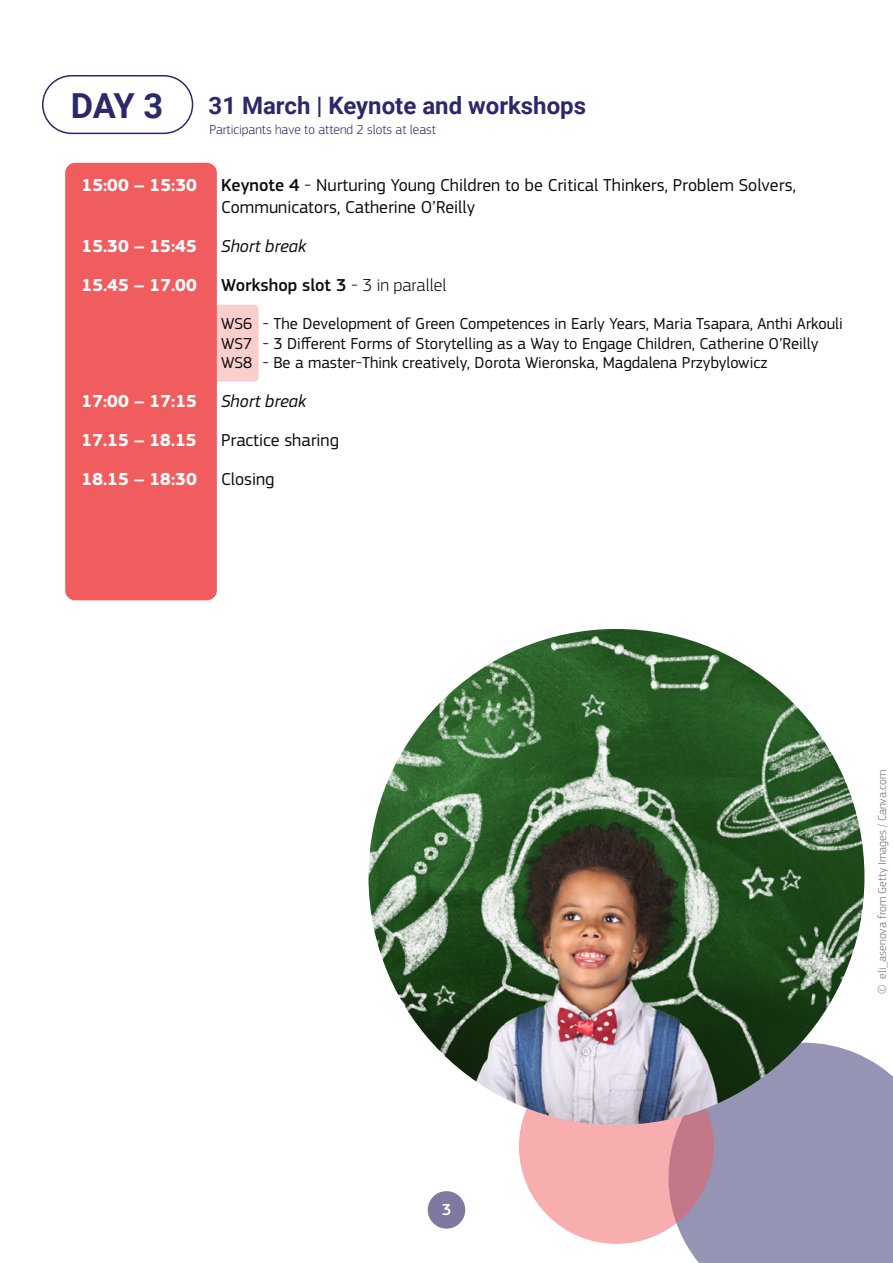
<style>
.page{position:relative;width:893px;height:1263px;background:#fff}
.page>*{position:absolute;margin:0;border:0;box-sizing:border-box;transform-origin:0 0}
.t1{font:700 34.5px "Roboto";color:#2b296b}
.t2{font:700 24px "Roboto";color:#2b296b}
.t3{font:18px/21.6px "EC Square Sans Pro";color:#0d0d0d}
.t4{font:700 18px "EC Square Sans Pro";color:#fff}
.t5{font:500 18px "EC Square Sans Pro";color:#0d0d0d}
.t6{font:italic 18px "EC Square Sans Pro";color:#0d0d0d}
.t7{font:16.5px/19.8px "EC Square Sans Pro";color:#0d0d0d;text-align:justify}
.t8{font:500 16.5px "EC Square Sans Pro";color:#fff}
.t9{font:300 13.5px "EC Square Sans Pro";color:#2b296b}
.t10{font:300 12px "EC Square Sans Pro";color:#333}
.s1{font-weight:500}
.s2{font-weight:300}
</style>
<div class="page">
<div style="left:428px;top:1191px;width:37px;height:38px;background:#81789f;border-radius:50%"></div>
<div style="left:133px;top:305px;width:126px;height:77px;background:#fbcece;border-radius:4px"></div>
<div style="left:65px;top:163px;width:152px;height:437px;background:#f15d5e;border-radius:10px"></div>
<div style="left:42px;top:75px;width:151px;height:59px;border:2px solid #2b296b;border-radius:29px"></div>
<div style="left:669px;top:1043px;width:224px;height:220px;background:#9594b5"></div>
<svg style="left:519px;top:1049px;width:195px;height:195px;background:#eea4a7"></svg>
<img style="left:368px;top:629px;width:496px;height:496px;border-radius:248px">
<h1 class="t1" style="left:71px;top:81px;width:94px">DAY 3</h1>
<h2 class="t2" style="left:209px;top:89px;width:379px">31 March | Keynote and workshops</h2>
<p class="t9" style="left:210px;top:121px;width:228px">Participants have to attend 2 slots at least</p>
<p class="t4" style="left:82px;top:175px;width:117px">15:00 – 15:30</p>
<p class="t3" style="left:221px;top:175px;width:576px"><span class="s1">Keynote 4</span> - Nurturing Young Children to be Critical Thinkers, Problem Solvers,<br>Communicators, Catherine O’Reilly</p>
<p class="t4" style="left:82px;top:235px;width:117px">15.30 – 15:45</p>
<p class="t6" style="left:221px;top:235px;width:87px">Short break</p>
<p class="t4" style="left:82px;top:274px;width:117px">15.45 – 17.00</p>
<p class="t5" style="left:221px;top:274px;width:227px">Workshop slot 3 <span class="s2">- 3 in parallel</span></p>
<p class="t7" style="left:221px;top:314px;width:33px">WS6<br>WS7<br>WS8</p>
<p class="t7" style="left:263px;top:314px;width:581px">- The Development of Green Competences in Early Years, Maria Tsapara, Anthi Arkouli</p>
<p class="t7" style="left:263px;top:333px;width:557px">- 3 Different Forms of Storytelling as a Way to Engage Children, Catherine O’Reilly</p>
<p class="t7" style="left:263px;top:353px;width:506px">- Be a master-Think creatively, Dorota Wieronska, Magdalena Przybylowicz</p>
<p class="t4" style="left:82px;top:391px;width:117px">17:00 – 17:15</p>
<p class="t6" style="left:221px;top:391px;width:87px">Short break</p>
<p class="t4" style="left:82px;top:430px;width:117px">17.15 – 18.15</p>
<p class="t3" style="left:221px;top:430px;width:119px">Practice sharing</p>
<p class="t4" style="left:82px;top:469px;width:117px">18.15 – 18:30</p>
<p class="t3" style="left:221px;top:469px;width:55px">Closing</p>
<p class="t8" style="left:442px;top:1200px;width:11px">3</p>
<p class="t10" style="left:875px;top:994px;width:226px;rotate:-90deg">© eli_asenova from Getty Images / Canva.com</p>
</div>
